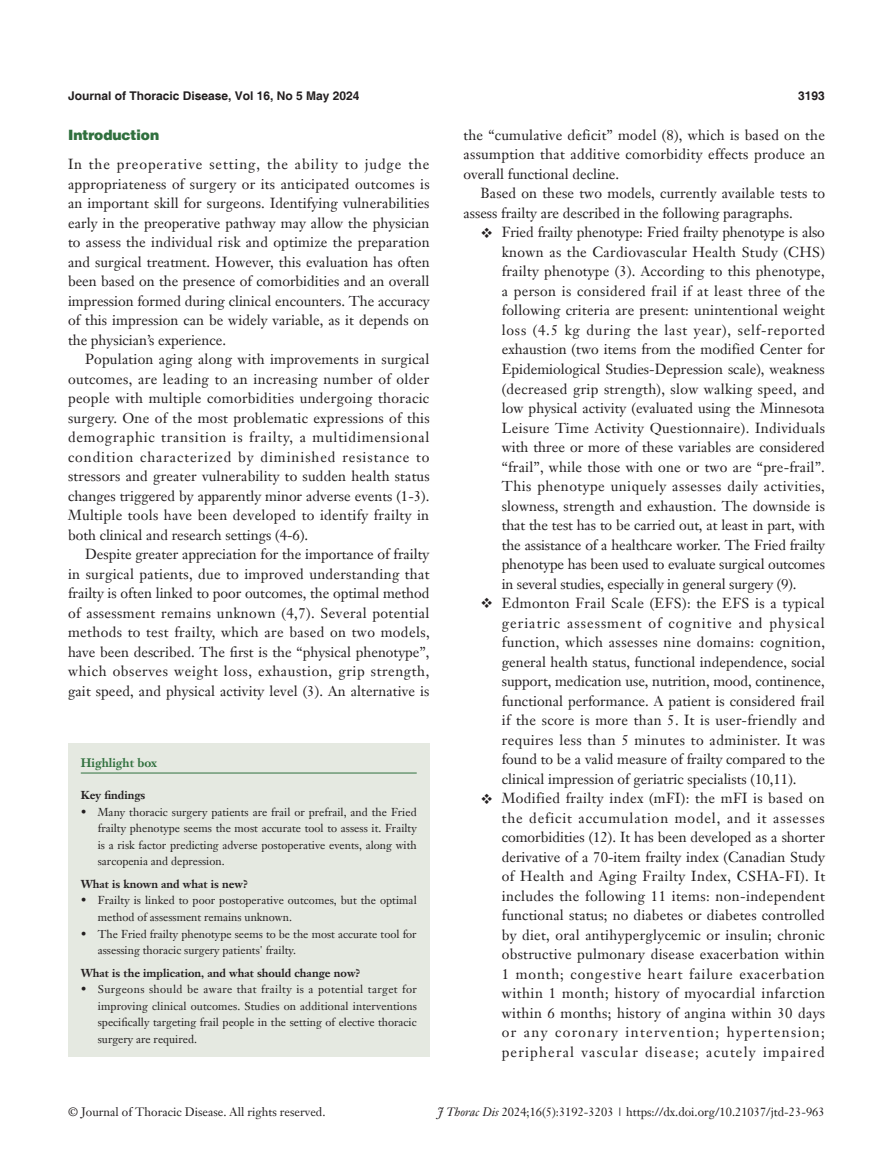
<style>
.page{position:relative;width:893px;height:1170px;background:#fff}
.page>*{position:absolute;margin:0;border:0;box-sizing:border-box;transform-origin:0 0}
.t1{font:14.25px/19.5px "Janson Text LT";color:#231f20;text-align:justify}
._1ji-6_5{font:900 14.25px "Helvetica";color:#30703e}
.t2{font:12px "Janson Text LT";color:#231f20}
.t3{font:700 12px "Helvetica";color:#231f20}
.Cite{font:700 12px "Janson Text LT";color:#30703e}
.box-zhengwen{font:11.25px/16.5px "Janson Text LT";color:#231f20;text-align:justify}
.box-biaoti-1_5mm{font:700 11.25px "Janson Text LT";color:#231f20}
.box-biaoti{font:700 11.25px "Janson Text LT";color:#231f20}
.s1{font-style:italic}
</style>
<div class="page">
<div style="left:68px;top:743px;width:361px;height:314px;background:#e5e9e1"></div>
<hr style="left:81px;top:772px;width:336px;height:1px;background:#30703e">
<p class="t3" style="left:68px;top:88px;width:293px">Journal of Thoracic Disease, Vol 16, No 5 May 2024</p>
<p class="t3" style="left:798px;top:88px;width:28px">3193</p>
<p class="_1ji-6_5" style="left:68px;top:126px;width:93px">Introduction</p>
<p class="t1" style="left:68px;top:154px;width:363px">In the preoperative setting, the ability to judge the appropriateness of surgery or its anticipated outcomes is an important skill for surgeons. Identifying vulnerabilities early in the preoperative pathway may allow the physician to assess the individual risk and optimize the preparation and surgical treatment. However, this evaluation has often been based on the presence of comorbidities and an overall impression formed during clinical encounters. The accuracy of this impression can be widely variable, as it depends on the physician’s experience.</p>
<p class="t1" style="left:68px;top:349px;width:363px;text-indent:17px">Population aging along with improvements in surgical outcomes, are leading to an increasing number of older people with multiple comorbidities undergoing thoracic surgery. One of the most problematic expressions of this demographic transition is frailty, a multidimensional condition characterized by diminished resistance to stressors and greater vulnerability to sudden health status changes triggered by apparently minor adverse events (1-3).<br>Multiple tools have been developed to identify frailty in both clinical and research settings (4-6).</p>
<p class="t1" style="left:68px;top:544px;width:363px;text-indent:17px">Despite greater appreciation for the importance of frailty in surgical patients, due to improved understanding that frailty is often linked to poor outcomes, the optimal method of assessment remains unknown (4,7). Several potential methods to test frailty, which are based on two models, have been described. The first is the “physical phenotype”, which observes weight loss, exhaustion, grip strength, gait speed, and physical activity level (3). An alternative is</p>
<p class="Cite" style="left:81px;top:754px;width:78px">Highlight box</p>
<p class="box-biaoti" style="left:81px;top:787px;width:66px">Key findings</p>
<p class="box-zhengwen" style="left:98px;top:803px;width:320px;text-indent:-17px">• Many thoracic surgery patients are frail or prefrail, and the Fried frailty phenotype seems the most accurate tool to assess it. Frailty is a risk factor predicting adverse postoperative events, along with sarcopenia and depression.</p>
<p class="box-biaoti-1_5mm" style="left:81px;top:876px;width:169px">What is known and what is new?</p>
<p class="box-zhengwen" style="left:98px;top:892px;width:321px;text-indent:-17px">• Frailty is linked to poor postoperative outcomes, but the optimal method of assessment remains unknown.</p>
<p class="box-zhengwen" style="left:98px;top:925px;width:320px;text-indent:-17px">• The Fried frailty phenotype seems to be the most accurate tool for assessing thoracic surgery patients' frailty.</p>
<p class="box-biaoti-1_5mm" style="left:81px;top:965px;width:281px">What is the implication, and what should change now?</p>
<p class="box-zhengwen" style="left:98px;top:981px;width:321px;text-indent:-17px">• Surgeons should be aware that frailty is a potential target for improving clinical outcomes. Studies on additional interventions specifically targeting frail people in the setting of elective thoracic surgery are required.</p>
<p class="t1" style="left:463px;top:125px;width:363px">the “cumulative deficit” model (8), which is based on the assumption that additive comorbidity effects produce an overall functional decline.</p>
<p class="t1" style="left:463px;top:183px;width:363px;text-indent:17px">Based on these two models, currently available tests to assess frailty are described in the following paragraphs.</p>
<p class="t1" style="left:502px;top:222px;width:325px;text-indent:-21px">❖ Fried frailty phenotype: Fried frailty phenotype is also known as the Cardiovascular Health Study (CHS) frailty phenotype (3). According to this phenotype, a person is considered frail if at least three of the following criteria are present: unintentional weight loss (4.5 kg during the last year), self-reported exhaustion (two items from the modified Center for Epidemiological Studies-Depression scale), weakness (decreased grip strength), slow walking speed, and low physical activity (evaluated using the Minnesota Leisure Time Activity Questionnaire). Individuals with three or more of these variables are considered “frail”, while those with one or two are “pre-frail”.<br>This phenotype uniquely assesses daily activities, slowness, strength and exhaustion. The downside is that the test has to be carried out, at least in part, with the assistance of a healthcare worker. The Fried frailty phenotype has been used to evaluate surgical outcomes in several studies, especially in general surgery (9).</p>
<p class="t1" style="left:502px;top:593px;width:325px;text-indent:-21px">❖ Edmonton Frail Scale (EFS): the EFS is a typical geriatric assessment of cognitive and physical function, which assesses nine domains: cognition, general health status, functional independence, social support, medication use, nutrition, mood, continence, functional performance. A patient is considered frail if the score is more than 5. It is user-friendly and requires less than 5 minutes to administer. It was found to be a valid measure of frailty compared to the clinical impression of geriatric specialists (10,11).</p>
<p class="t1" style="left:502px;top:788px;width:325px;text-indent:-21px">❖ Modified frailty index (mFI): the mFI is based on the deficit accumulation model, and it assesses comorbidities (12). It has been developed as a shorter derivative of a 70-item frailty index (Canadian Study of Health and Aging Frailty Index, CSHA-FI). It includes the following 11 items: non-independent functional status; no diabetes or diabetes controlled by diet, oral antihyperglycemic or insulin; chronic obstructive pulmonary disease exacerbation within 1 month; congestive heart failure exacerbation within 1 month; history of myocardial infarction within 6 months; history of angina within 30 days or any coronary intervention; hypertension; peripheral vascular disease; acutely impaired</p>
<p class="t2" style="left:68px;top:1104px;width:259px">© Journal of Thoracic Disease. All rights reserved.</p>
<p class="t2" style="left:437px;top:1104px;width:389px"><span class="s1">J Thorac Dis</span> 2024;16(5):3192-3203 | https://dx.doi.org/10.21037/jtd-23-963</p>
</div>
